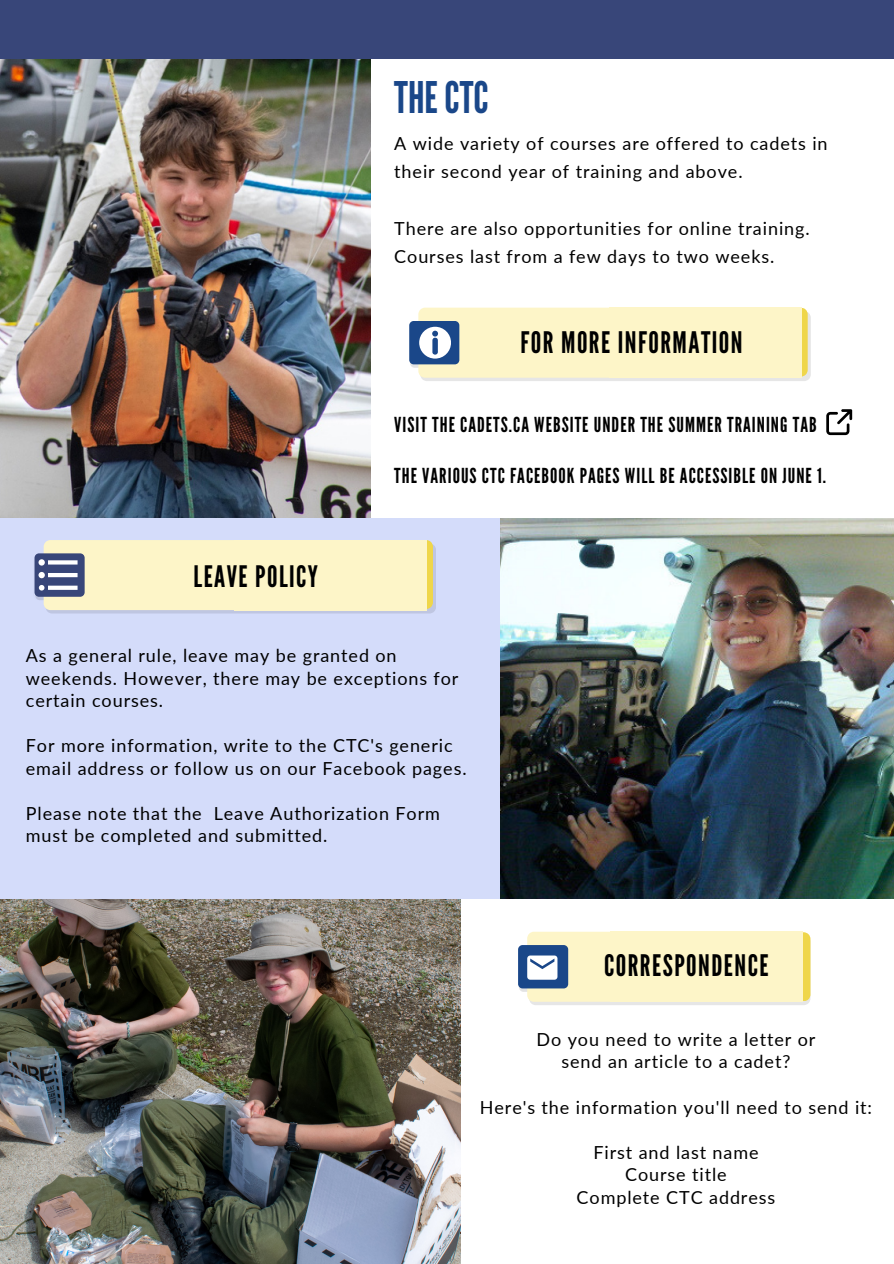
<style>
.page{position:relative;width:894px;height:1264px;background:#fff}
.page>*{position:absolute;margin:0;border:0;box-sizing:border-box;transform-origin:0 0}
.t1{font:43.5px "League Gothic";color:#1a4789}
.t2{font:29.55px "League Gothic";letter-spacing:.05em;color:#000}
.t3{font:20.55px "League Gothic";letter-spacing:.05em;color:#000}
.t4{font:18px/22.5px "Lato";letter-spacing:.05em;color:#000}
</style>
<div class="page">
<img style="left:0;top:898px;width:460px;height:365px">
<img style="left:0;top:58px;width:370px;height:460px">
<div style="left:0;top:518px;width:499px;height:380px;background:#d4dcfa"></div>
<img style="left:500px;top:518px;width:393px;height:380px">
<div style="left:0;top:0;width:893px;height:58px;background:#384679"></div>
<div style="left:409px;top:321px;width:50px;height:43px;background:#1a4789;border-radius:4px"></div>
<div style="left:34px;top:553px;width:51px;height:43px;background:#384679;border-radius:4px"></div>
<div style="left:518px;top:945px;width:50px;height:43px;background:#1a4789;border-radius:4px"></div>
<svg style="left:38px;top:540px;width:398px;height:73px;background:#efe9c4"></svg>
<svg style="left:826px;top:409px;width:25px;height:26px"></svg>
<svg style="left:527px;top:931px;width:283px;height:74px;background:#efeac5"></svg>
<svg style="left:418px;top:307px;width:392px;height:74px;background:#f3edc6"></svg>
<h3 class="t1" style="left:394px;top:72px;width:96px">THECTC</h3>
<p class="t4" style="left:394px;top:129px;width:434px;line-height:28.2px">A wide variety of courses are offered to cadets in their second year of training and above.</p>
<h3 class="t4" style="left:394px;top:214px;width:417px;line-height:28.2px">There are also opportunities for online training.<br>Courses last from a few days to two weeks.</h3>
<p class="t2" style="left:520px;top:325px;width:223px">FOR MORE INFORMATION</p>
<h2 class="t2" style="left:193px;top:559px;width:126px">LEAVE POLICY</h2>
<p class="t3" style="left:394px;top:412px;width:424px">VISIT THE CADETS.CA WEBSITE UNDER THE SUMMER TRAINING TAB</p>
<p class="t3" style="left:394px;top:464px;width:433px">THE VARIOUS CTC FACEBOOK PAGES WILL BE ACCESSIBLE ON JUNE 1.</p>
<p class="t4" style="left:26px;top:644px;width:434px">As a general rule, leave may be granted on weekends. However, there may be exceptions for certain courses.</p>
<p class="t4" style="left:26px;top:734px;width:442px">For more information, write to the CTC's generic email address or follow us on our Facebook pages.</p>
<p class="t4" style="left:26px;top:801px;width:415px">Please note that the Leave Authorization Form must be completed and submitted.</p>
<p class="t2" style="left:604px;top:948px;width:166px">CORRESPONDENCE</p>
<h2 class="t4" style="left:536px;top:1027px;width:280px">Do you need to write a letter or</h2>
<p class="t4" style="left:561px;top:1050px;width:230px">send an article to a cadet?</p>
<p class="t4" style="left:479px;top:1095px;width:393px">Here's the information you'll need to send it:</p>
<p class="t4" style="left:593px;top:1140px;width:167px">First and last name</p>
<p class="t4" style="left:625px;top:1162px;width:103px">Course title</p>
<h2 class="t4" style="left:576px;top:1185px;width:200px">Complete CTC address</h2>
</div>
